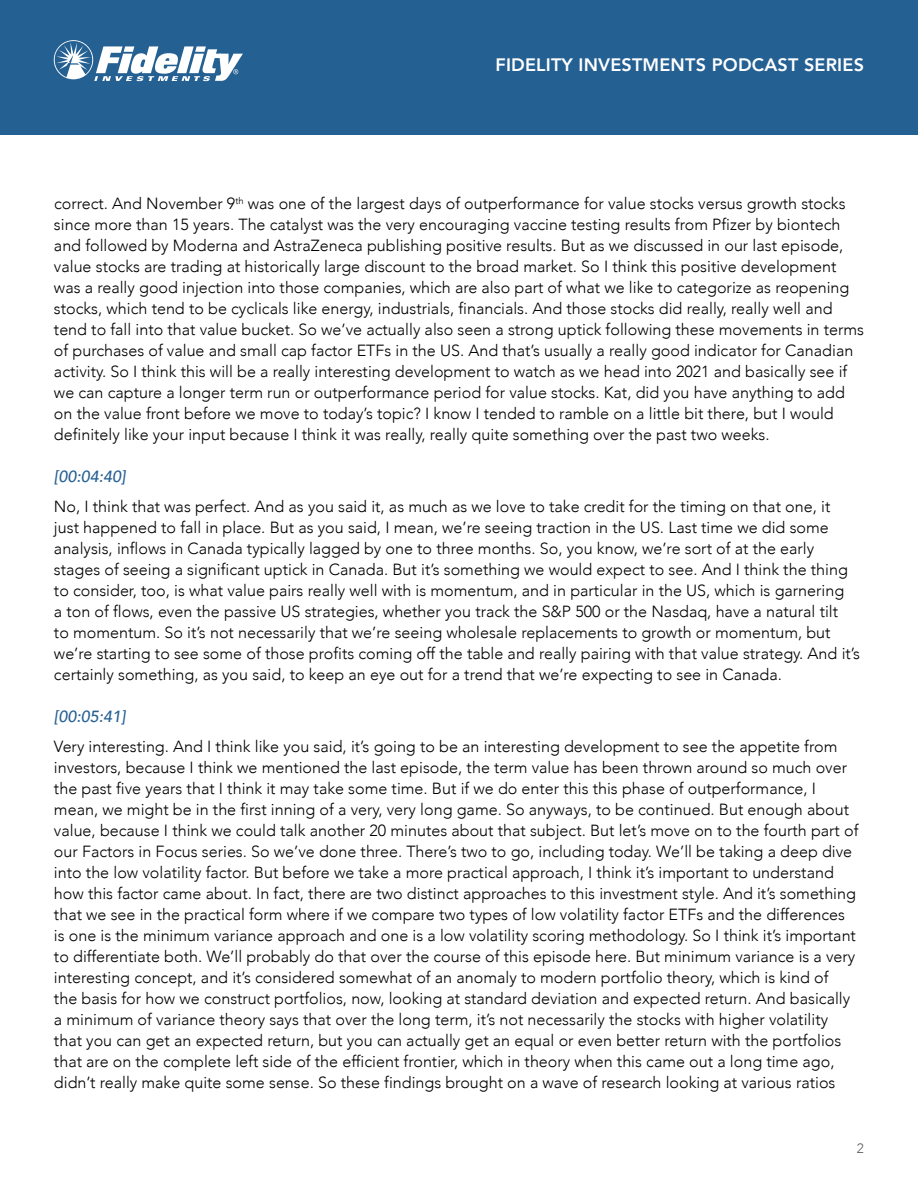
<style>
.page{position:relative;width:918px;height:1188px;background:#fff}
.page>*{position:absolute;margin:0;border:0;box-sizing:border-box;transform-origin:0 0}
.t1{font:800 18px "Avenir";letter-spacing:.01em;color:#fff}
.t2{font:300 16.2px/21px "Avenir";color:#000}
.t3{font:italic 500 16.2px "Avenir";color:#256093}
.t4{font:300 13.5px "Avenir";color:#58595b}
</style>
<div class="page">
<div style="left:0;top:0;width:918px;height:135px;background:#256093"></div>
<svg style="left:54px;top:40px;width:189px;height:41px"></svg>
<p class="t1" style="left:496px;top:50px;width:370px">FIDELITY INVESTMENTS PODCAST SERIES</p>
<p class="t2" style="left:54px;top:193px;width:812px">correct. And November 9<sup>th</sup> was one of the largest days of outperformance for value stocks versus growth stocks since more than 15 years. The catalyst was the very encouraging vaccine testing results from Pfizer by biontech and followed by Moderna and AstraZeneca publishing positive results. But as we discussed in our last episode, value stocks are trading at historically large discount to the broad market. So I think this positive development was a really good injection into those companies, which are also part of what we like to categorize as reopening stocks, which tend to be cyclicals like energy, industrials, financials. And those stocks did really, really well and tend to fall into that value bucket. So we’ve actually also seen a strong uptick following these movements in terms of purchases of value and small cap factor ETFs in the US. And that’s usually a really good indicator for Canadian activity. So I think this will be a really interesting development to watch as we head into 2021 and basically see if we can capture a longer term run or outperformance period for value stocks. Kat, did you have anything to add on the value front before we move to today’s topic? I know I tended to ramble on a little bit there, but I would definitely like your input because I think it was really, really quite something over the past two weeks.</p>
<p class="t3" style="left:54px;top:466px;width:73px">[00:04:40]</p>
<p class="t2" style="left:54px;top:496px;width:808px">No, I think that was perfect. And as you said it, as much as we love to take credit for the timing on that one, it<br>just happened to fall in place. But as you said, I mean, we’re seeing traction in the US. Last time we did some analysis, inflows in Canada typically lagged by one to three months. So, you know, we’re sort of at the early stages of seeing a significant uptick in Canada. But it’s something we would expect to see. And I think the thing to consider, too, is what value pairs really well with is momentum, and in particular in the US, which is garnering<br>a ton of flows, even the passive US strategies, whether you track the S&amp;P 500 or the Nasdaq, have a natural tilt<br>to momentum. So it’s not necessarily that we’re seeing wholesale replacements to growth or momentum, but we’re starting to see some of those profits coming off the table and really pairing with that value strategy. And it’s certainly something, as you said, to keep an eye out for a trend that we’re expecting to see in Canada.</p>
<p class="t3" style="left:54px;top:706px;width:73px">[00:05:41]</p>
<p class="t2" style="left:54px;top:736px;width:806px">Very interesting. And I think like you said, it’s going to be an interesting development to see the appetite from investors, because I think we mentioned the last episode, the term value has been thrown around so much over the past five years that I think it may take some time. But if we do enter this this phase of outperformance, I mean, we might be in the first inning of a very, very long game. So anyways, to be continued. But enough about value, because I think we could talk another 20 minutes about that subject. But let’s move on to the fourth part of our Factors in Focus series. So we’ve done three. There’s two to go, including today. We’ll be taking a deep dive into the low volatility factor. But before we take a more practical approach, I think it’s important to understand how this factor came about. In fact, there are two distinct approaches to this investment style. And it’s something that we see in the practical form where if we compare two types of low volatility factor ETFs and the differences is one is the minimum variance approach and one is a low volatility scoring methodology. So I think it’s important to differentiate both. We’ll probably do that over the course of this episode here. But minimum variance is a very interesting concept, and it’s considered somewhat of an anomaly to modern portfolio theory, which is kind of<br>the basis for how we construct portfolios, now, looking at standard deviation and expected return. And basically a minimum of variance theory says that over the long term, it’s not necessarily the stocks with higher volatility that you can get an expected return, but you can actually get an equal or even better return with the portfolios that are on the complete left side of the efficient frontier, which in theory when this came out a long time ago, didn’t really make quite some sense. So these findings brought on a wave of research looking at various ratios</p>
<p class="t4" style="left:857px;top:1140px;width:9px">2</p>
</div>
